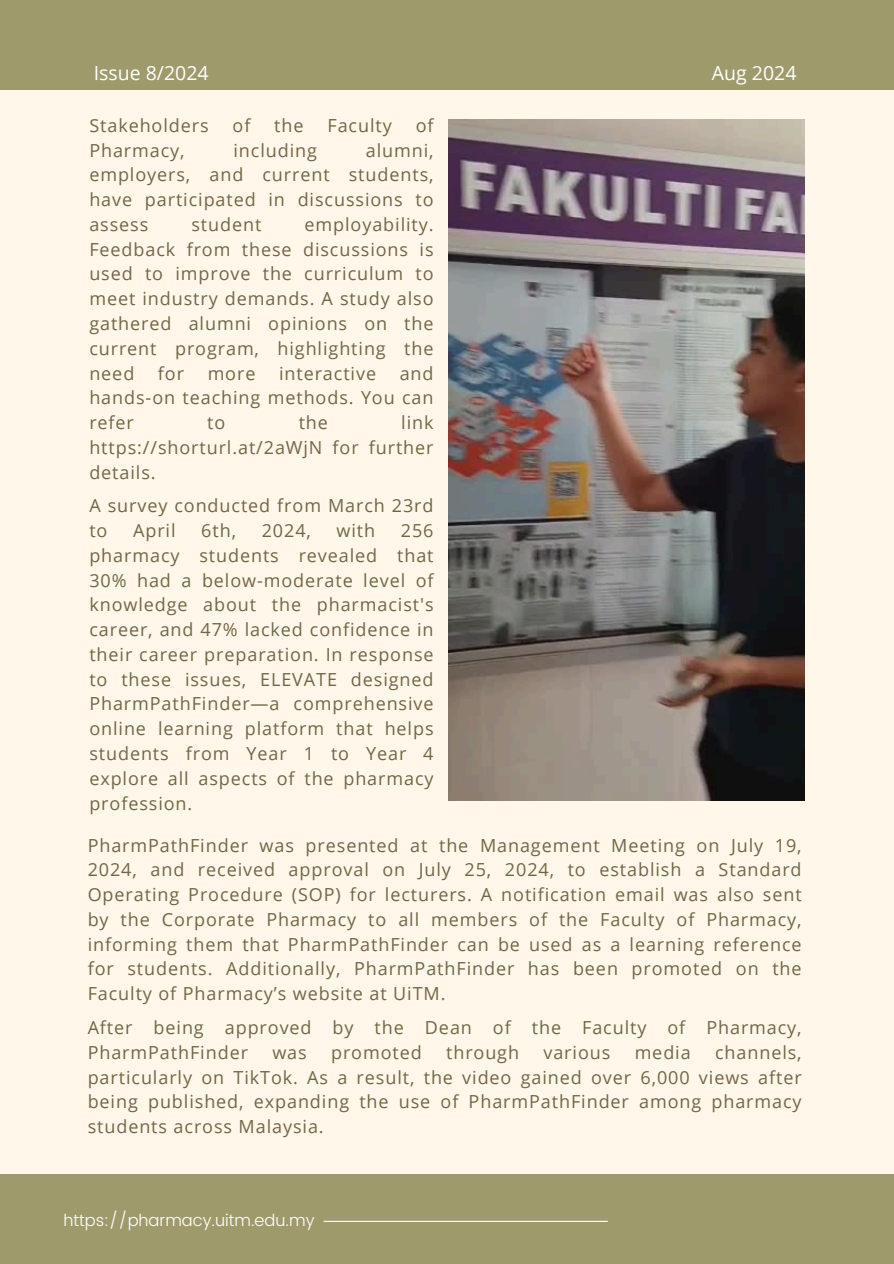
<style>
.page{position:relative;width:894px;height:1264px;background:#fff}
.page>*{position:absolute;margin:0;border:0;box-sizing:border-box;transform-origin:0 0}
.t1{font:19.5px "Open Sans";color:#fff}
.t2{font:18px/24.8px "Open Sans";letter-spacing:.05em;color:#726646;text-align:justify}
.t3{font:300 16.5px "Poppins";color:#fff}
</style>
<div class="page">
<div style="left:0;top:0;width:893px;height:1263px;background:#fff7ea"></div>
<div style="left:0;top:1174px;width:893px;height:89px;background:#9f9a6b"></div>
<hr style="left:323px;top:1220px;width:284px;height:1px;background:#fff">
<img style="left:448px;top:120px;width:356px;height:680px">
<div style="left:0;top:0;width:893px;height:89px;background:#9f9a6b"></div>
<p class="t1" style="left:94px;top:59px;width:116px">Issue 8/2024</p>
<h1 class="t1" style="left:711px;top:59px;width:86px">Aug 2024</h1>
<h1 class="t2" style="left:89px;top:112px;width:121px">Stakeholders</h1>
<h1 class="t2" style="left:232px;top:112px;width:19px">of</h1>
<h1 class="t2" style="left:274px;top:112px;width:31px">the</h1>
<h1 class="t2" style="left:327px;top:112px;width:66px">Faculty</h1>
<h1 class="t2" style="left:415px;top:112px;width:19px">of</h1>
<h1 class="t2" style="left:89px;top:137px;width:97px">Pharmacy,</h1>
<h1 class="t2" style="left:233px;top:137px;width:85px">including</h1>
<h1 class="t2" style="left:89px;top:137px;width:345px;text-indent:276px">alumni, employers, and current students, have participated in discussions to assess</h1>
<h1 class="t2" style="left:89px;top:211px;width:345px;text-indent:215px">employability.<br>Feedback from these discussions is used to improve the curriculum to meet industry demands. A study also gathered alumni opinions on the current program, highlighting the need</h1>
<h1 class="t2" style="left:191px;top:211px;width:71px">student</h1>
<h1 class="t2" style="left:158px;top:360px;width:28px">for</h1>
<h1 class="t2" style="left:208px;top:360px;width:49px">more</h1>
<h1 class="t2" style="left:279px;top:360px;width:99px">interactive</h1>
<h1 class="t2" style="left:89px;top:360px;width:345px;text-indent:310px">and hands-on teaching methods. You can refer</h1>
<h1 class="t2" style="left:89px;top:409px;width:345px;text-indent:312px">link https://shorturl.at/2aWjN for further details.</h1>
<h1 class="t2" style="left:89px;top:493px;width:345px">A survey conducted from March 23rd to</h1>
<h1 class="t2" style="left:207px;top:409px;width:20px">to</h1>
<h1 class="t2" style="left:298px;top:409px;width:31px">the</h1>
<h1 class="t2" style="left:133px;top:517px;width:44px">April</h1>
<h1 class="t2" style="left:201px;top:517px;width:36px">6th,</h1>
<h1 class="t2" style="left:262px;top:517px;width:51px">2024,</h1>
<h1 class="t2" style="left:336px;top:517px;width:40px">with</h1>
<h1 class="t2" style="left:89px;top:517px;width:345px;text-indent:311px">256 pharmacy students revealed that 30% had a below-moderate level of knowledge about the pharmacist's career, and 47% lacked confidence in their career preparation. In response to these issues, ELEVATE designed PharmPathFinder—a comprehensive online learning platform that helps students from Year 1 to Year 4 explore all aspects of the pharmacy profession.</h1>
<h1 class="t2" style="left:88px;top:832px;width:715px">PharmPathFinder was presented at the Management Meeting on July 19, 2024, and received approval on July 25, 2024, to establish a Standard Operating Procedure (SOP) for lecturers. A notification email was also sent by the Corporate Pharmacy to all members of the Faculty of Pharmacy, informing them that PharmPathFinder can be used as a learning reference for students. Additionally, PharmPathFinder has been promoted on the Faculty of Pharmacy’s website at UiTM.</h1>
<h1 class="t2" style="left:88px;top:1014px;width:715px">After being approved by the Dean of the Faculty of Pharmacy,<br>PharmPathFinder</h1>
<h1 class="t2" style="left:88px;top:1039px;width:715px;text-indent:627px">channels, particularly on TikTok. As a result, the video gained over 6,000 views after being published, expanding the use of PharmPathFinder among pharmacy students across Malaysia.</h1>
<h1 class="t2" style="left:272px;top:1039px;width:36px">was</h1>
<h1 class="t2" style="left:331px;top:1039px;width:92px">promoted</h1>
<h1 class="t2" style="left:446px;top:1039px;width:74px">through</h1>
<h1 class="t2" style="left:543px;top:1039px;width:68px">various</h1>
<h1 class="t2" style="left:634px;top:1039px;width:58px">media</h1>
<h1 class="t3" style="left:63px;top:1210px;width:252px">https://pharmacy.uitm.edu.my</h1>
</div>
